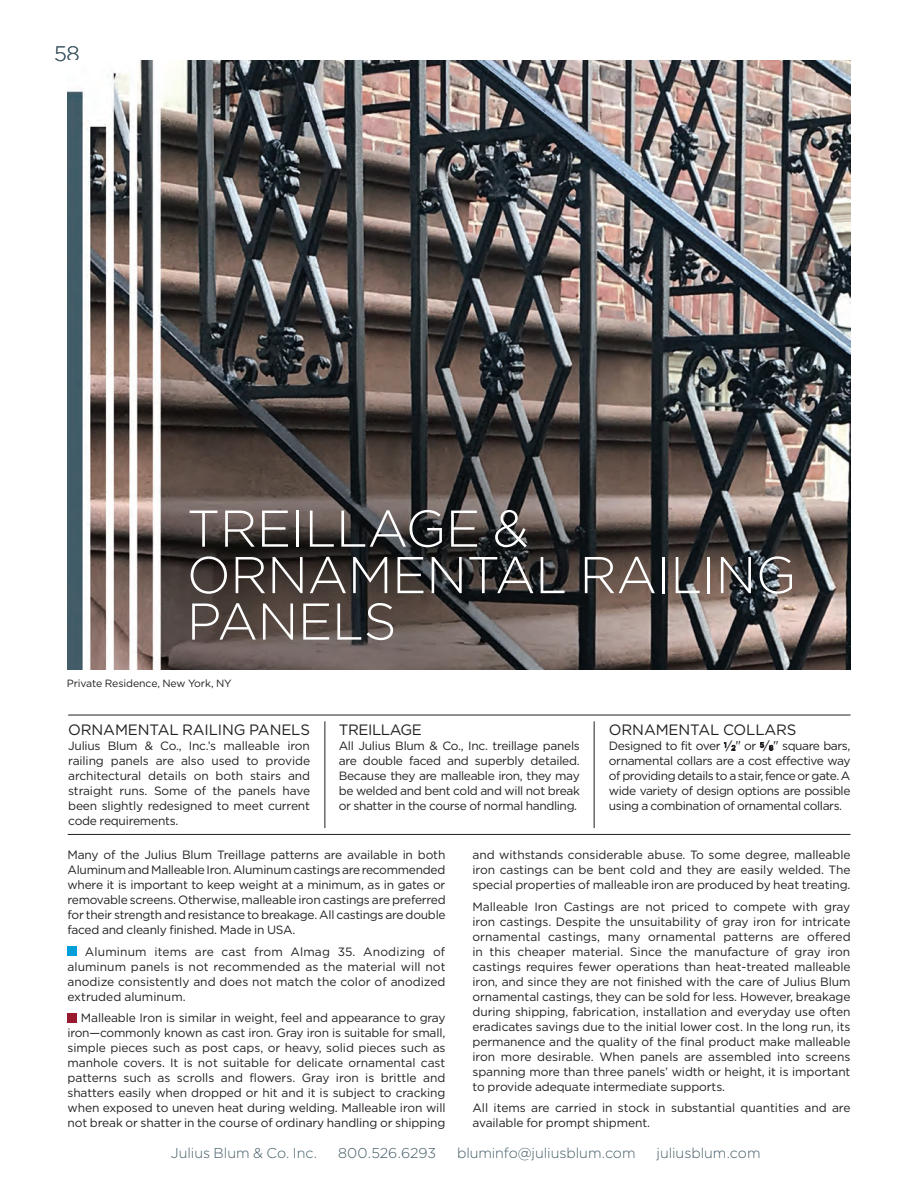
<style>
.page{position:relative;width:918px;height:1188px;background:#fff}
.page>*{position:absolute;margin:0;border:0;box-sizing:border-box;transform-origin:0 0}
.t1{font:300 51.6px/46.5px "Gotham";letter-spacing:-.01em;color:#fff}
.t2{font:300 21px "Gotham";color:#435c66}
.t3{font:15px "Gotham";letter-spacing:-.01em;color:#231f20}
.t4{font:15px "Gotham";letter-spacing:-.03em;color:#231f20}
.t5{font:300 14.25px "Gotham";letter-spacing:-.005em;color:#435c66}
.t6{font:12px/15px "Gotham";letter-spacing:-.015em;color:#231f20;text-align:justify}
.t7{font:10.5px "Gotham";letter-spacing:-.01em;color:#231f20}
.s1{font-size:12.75px}
.s2{font-size:7.05px}
</style>
<div class="page">
<hr style="left:68px;top:834px;width:783px;height:1px;background:#231f20">
<hr style="left:68px;top:715px;width:782px;height:1px;background:#231f20">
<hr style="left:594px;top:721px;width:1px;height:107px;background:#231f20">
<hr style="left:325px;top:721px;width:1px;height:107px;background:#231f20">
<div style="left:68px;top:1013px;width:9px;height:10px;background:#981a2e"></div>
<div style="left:68px;top:946px;width:9px;height:10px;background:#009fda"></div>
<img style="left:68px;top:61px;width:782px;height:609px">
<h2 class="t2" style="left:54px;top:42px;width:27px">58</h2>
<p class="t1" style="left:187px;top:505px;width:611px">TREILLAGE &amp;<br>ORNAMENTAL RAILING<br>PANELS</p>
<p class="t7" style="left:67px;top:678px;width:167px">Private Residence, New York, NY</p>
<p class="t3" style="left:68px;top:722px;width:243px">ORNAMENTAL RAILING PANELS</p>
<p class="t6" style="left:68px;top:738px;width:243px">Julius Blum &amp; Co., Inc.’s malleable iron railing panels are also used to provide architectural details on both stairs and straight runs. Some of the panels have been slightly redesigned to meet current code requirements.</p>
<p class="t4" style="left:339px;top:722px;width:85px">TREILLAGE</p>
<p class="t6" style="left:339px;top:738px;width:243px">All Julius Blum &amp; Co., Inc. treillage panels are double faced and superbly detailed.<br>Because they are malleable iron, they may be welded and bent cold and will not break or shatter in the course of normal handling.</p>
<p class="t3" style="left:609px;top:722px;width:189px">ORNAMENTAL COLLARS</p>
<p class="t6" style="left:609px;top:738px;width:243px">Designed to fit over <sup>1</sup><span class="s1">⁄</span><span class="s2">2</span><span class="s1">"</span> or <sup>5</sup><span class="s1">⁄</span><span class="s2">8</span><span class="s1">"</span> square bars, ornamental collars are a cost effective way of providing details to a stair, fence or gate. A wide variety of design options are possible using a combination of ornamental collars.</p>
<p class="t6" style="left:68px;top:847px;width:380px">Many of the Julius Blum Treillage patterns are available in both Aluminum and Malleable Iron. Aluminum castings are recommended where it is important to keep weight at a minimum, as in gates or removable screens. Otherwise, malleable iron castings are preferred for their strength and resistance to breakage. All castings are double faced and cleanly finished. Made in USA.</p>
<p class="t6" style="left:68px;top:944px;width:380px;text-indent:17px">Aluminum items are cast from Almag 35. Anodizing of aluminum panels is not recommended as the material will not anodize consistently and does not match the color of anodized extruded aluminum.</p>
<p class="t6" style="left:68px;top:1011px;width:380px;text-indent:13px">Malleable Iron is similar in weight, feel and appearance to gray iron—commonly known as cast iron. Gray iron is suitable for small, simple pieces such as post caps, or heavy, solid pieces such as manhole covers. It is not suitable for delicate ornamental cast patterns such as scrolls and flowers. Gray iron is brittle and shatters easily when dropped or hit and it is subject to cracking when exposed to uneven heat during welding. Malleable iron will not break or shatter in the course of ordinary handling or shipping</p>
<p class="t6" style="left:473px;top:847px;width:380px">and withstands considerable abuse. To some degree, malleable iron castings can be bent cold and they are easily welded. The special properties of malleable iron are produced by heat treating.</p>
<p class="t6" style="left:473px;top:899px;width:380px">Malleable Iron Castings are not priced to compete with gray iron castings. Despite the unsuitability of gray iron for intricate ornamental castings, many ornamental patterns are offered in this cheaper material. Since the manufacture of gray iron castings requires fewer operations than heat-treated malleable iron, and since they are not finished with the care of Julius Blum ornamental castings, they can be sold for less. However, breakage during shipping, fabrication, installation and everyday use often eradicates savings due to the initial lower cost. In the long run, its permanence and the quality of the final product make malleable iron more desirable. When panels are assembled into screens spanning more than three panels’ width or height, it is important to provide adequate intermediate supports.</p>
<p class="t6" style="left:473px;top:1101px;width:380px">All items are carried in stock in substantial quantities and are available for prompt shipment.</p>
<p class="t5" style="left:171px;top:1146px;width:148px">Julius Blum &amp; Co. Inc.</p>
<p class="t5" style="left:338px;top:1146px;width:100px">800.526.6293</p>
<p class="t5" style="left:457px;top:1146px;width:180px">bluminfo@juliusblum.com</p>
<p class="t5" style="left:657px;top:1146px;width:106px">juliusblum.com</p>
<p class="t5" style="left:288px;top:1146px;width:5px">,</p>
</div>
